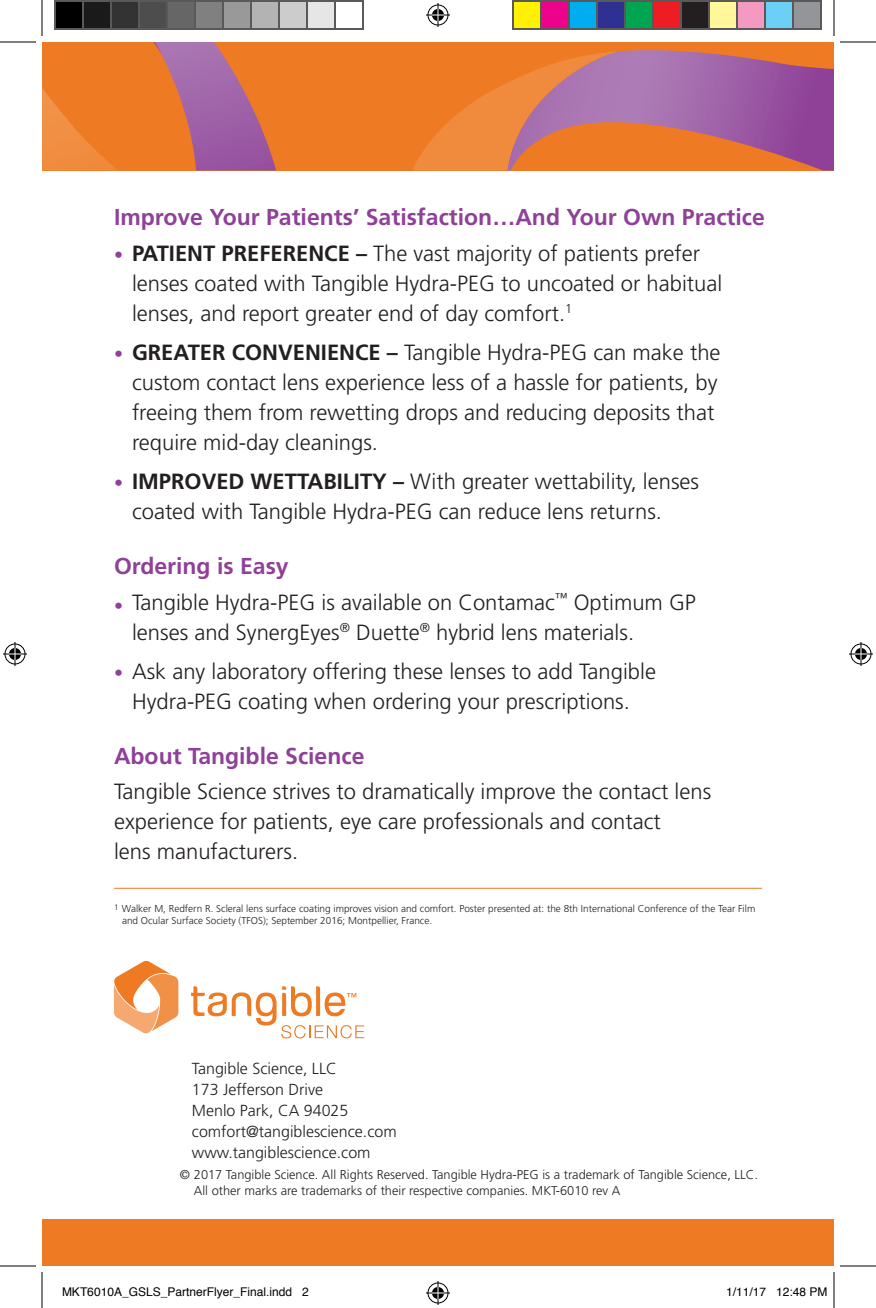
<style>
.page{position:relative;width:876px;height:1308px;background:#fff}
.page>*{position:absolute;margin:0;border:0;box-sizing:border-box;transform-origin:0 0}
.Subhead_purple{font:700 23px "Frutiger LT Std";color:#8f4198}
.body_black{font:300 22px/30px "Frutiger LT Std";color:#231f20}
.body{font:300 16px "Frutiger LT Std";color:#231f20}
.body-2{font:300 12.8px/15.4px "Frutiger LT Std";color:#231f20}
.t1{font:12px "Helvetica";color:#000}
.body-3{font:300 10px/12px "Frutiger LT Std";color:#231f20}
.s1{font-size:18px;color:#8f4198}
.s2{font-weight:700}
</style>
<div class="page">
<div style="left:42px;top:1220px;width:792px;height:46px;background:#ee7a23"></div>
<hr style="left:114px;top:888px;width:648px;height:1px;background:#ee7a23">
<div style="left:42px;top:42px;width:792px;height:129px;background:#ee7a23"></div>
<svg style="left:42px;top:88px;width:75px;height:83px"></svg>
<svg style="left:154px;top:42px;width:122px;height:129px"></svg>
<svg style="left:412px;top:50px;width:422px;height:121px"></svg>
<svg style="left:114px;top:961px;width:64px;height:73px"></svg>
<svg style="left:191px;top:986px;width:173px;height:52px"></svg>
<hr style="left:0;top:42px;width:36px;height:1px;background:#000">
<hr style="left:840px;top:42px;width:36px;height:1px;background:#000">
<hr style="left:0;top:1266px;width:36px;height:1px;background:#000">
<hr style="left:840px;top:1266px;width:36px;height:1px;background:#000">
<hr style="left:42px;top:0;width:1px;height:36px;background:#000">
<hr style="left:42px;top:1272px;width:1px;height:36px;background:#000">
<hr style="left:834px;top:0;width:1px;height:36px;background:#000">
<hr style="left:834px;top:1272px;width:1px;height:36px;background:#000">
<svg style="left:426px;top:3px;width:24px;height:24px"></svg>
<svg style="left:426px;top:1281px;width:24px;height:24px"></svg>
<svg style="left:3px;top:642px;width:24px;height:24px"></svg>
<svg style="left:849px;top:642px;width:24px;height:24px"></svg>
<div style="left:55px;top:1px;width:28px;height:28px;background:#000"></div>
<div style="left:54px;top:0;width:30px;height:30px;border:2px solid #595959"></div>
<div style="left:83px;top:1px;width:28px;height:28px;background:#1a1a1a"></div>
<div style="left:82px;top:0;width:30px;height:30px;border:2px solid #595959"></div>
<div style="left:111px;top:1px;width:28px;height:28px;background:#333"></div>
<div style="left:110px;top:0;width:30px;height:30px;border:2px solid #595959"></div>
<div style="left:139px;top:1px;width:28px;height:28px;background:#4d4d4d"></div>
<div style="left:138px;top:0;width:30px;height:30px;border:2px solid #595959"></div>
<div style="left:167px;top:1px;width:28px;height:28px;background:#666"></div>
<div style="left:166px;top:0;width:30px;height:30px;border:2px solid #595959"></div>
<div style="left:195px;top:1px;width:28px;height:28px;background:#808080"></div>
<div style="left:194px;top:0;width:30px;height:30px;border:2px solid #595959"></div>
<div style="left:223px;top:1px;width:28px;height:28px;background:#999"></div>
<div style="left:222px;top:0;width:30px;height:30px;border:2px solid #595959"></div>
<div style="left:251px;top:1px;width:28px;height:28px;background:#b3b3b3"></div>
<div style="left:250px;top:0;width:30px;height:30px;border:2px solid #595959"></div>
<div style="left:279px;top:1px;width:28px;height:28px;background:#ccc"></div>
<div style="left:278px;top:0;width:30px;height:30px;border:2px solid #595959"></div>
<div style="left:307px;top:1px;width:28px;height:28px;background:#e6e6e6"></div>
<div style="left:306px;top:0;width:30px;height:30px;border:2px solid #595959"></div>
<div style="left:334px;top:0;width:30px;height:30px;border:2px solid #595959"></div>
<div style="left:513px;top:1px;width:28px;height:28px;background:#fff101"></div>
<div style="left:512px;top:0;width:30px;height:30px;border:2px solid #595959"></div>
<div style="left:541px;top:1px;width:28px;height:28px;background:#ed028c"></div>
<div style="left:540px;top:0;width:30px;height:30px;border:2px solid #595959"></div>
<div style="left:569px;top:1px;width:28px;height:28px;background:#00aeef"></div>
<div style="left:568px;top:0;width:30px;height:30px;border:2px solid #595959"></div>
<div style="left:597px;top:1px;width:28px;height:28px;background:#2e3092"></div>
<div style="left:596px;top:0;width:30px;height:30px;border:2px solid #595959"></div>
<div style="left:625px;top:1px;width:28px;height:28px;background:#00a54f"></div>
<div style="left:624px;top:0;width:30px;height:30px;border:2px solid #595959"></div>
<div style="left:653px;top:1px;width:28px;height:28px;background:#ee1d23"></div>
<div style="left:652px;top:0;width:30px;height:30px;border:2px solid #595959"></div>
<div style="left:681px;top:1px;width:28px;height:28px;background:#231f20"></div>
<div style="left:680px;top:0;width:30px;height:30px;border:2px solid #595959"></div>
<div style="left:709px;top:1px;width:28px;height:28px;background:#fff79a"></div>
<div style="left:708px;top:0;width:30px;height:30px;border:2px solid #595959"></div>
<div style="left:737px;top:1px;width:28px;height:28px;background:#f499c2"></div>
<div style="left:736px;top:0;width:30px;height:30px;border:2px solid #595959"></div>
<div style="left:765px;top:1px;width:28px;height:28px;background:#6bcff6"></div>
<div style="left:764px;top:0;width:30px;height:30px;border:2px solid #595959"></div>
<div style="left:793px;top:1px;width:28px;height:28px;background:#939598"></div>
<div style="left:792px;top:0;width:30px;height:30px;border:2px solid #595959"></div>
<p class="Subhead_purple" style="left:114px;top:204px;width:652px">Improve Your Patients’ Satisfaction…And Your Own Practice</p>
<p class="body_black" style="left:132px;top:239px;width:592px;text-indent:-18px"><span class="s1">•</span> <span class="s2">PATIENT PREFERENCE –</span> The vast majority of patients prefer lenses coated with Tangible Hydra-PEG to uncoated or habitual lenses, and report greater end of day comfort.<sup>1</sup></p>
<p class="body_black" style="left:132px;top:338px;width:590px;text-indent:-18px"><span class="s1">•</span> <span class="s2">GREATER CONVENIENCE –</span> Tangible Hydra-PEG can make the custom contact lens experience less of a hassle for patients, by freeing them from rewetting drops and reducing deposits that require mid-day cleanings.</p>
<p class="body_black" style="left:132px;top:467px;width:569px;text-indent:-18px"><span class="s1">•</span> <span class="s2">IMPROVED WETTABILITY –</span> With greater wettability, lenses coated with Tangible Hydra-PEG can reduce lens returns.</p>
<p class="Subhead_purple" style="left:114px;top:552px;width:176px">Ordering is Easy</p>
<p class="body_black" style="left:132px;top:587px;width:565px;text-indent:-18px"><sub>•</sub> Tangible Hydra-PEG is available on Contamac<sup>™</sup> Optimum GP lenses and SynergEyes<sup>®</sup> Duette<sup>®</sup> hybrid lens materials.</p>
<p class="body_black" style="left:114px;top:656px;width:544px;text-align:center"><span class="s1">•</span> Ask any laboratory offering these lenses to add Tangible<br>Hydra-PEG coating when ordering your prescriptions.</p>
<p class="Subhead_purple" style="left:114px;top:742px;width:252px">About Tangible Science</p>
<p class="body_black" style="left:114px;top:777px;width:599px">Tangible Science strives to dramatically improve the contact lens experience for patients, eye care professionals and contact<br>lens manufacturers.</p>
<p class="body-3" style="left:122px;top:903px;width:635px;text-indent:-8px"><sup>1</sup> Walker M, Redfern R. Scleral lens surface coating improves vision and comfort. Poster presented at: the 8th International Conference of the Tear Film and Ocular Surface Society (TFOS); September 2016; Montpellier, France.</p>
<p class="body" style="left:192px;top:1059px;width:146px">Tangible Science, LLC</p>
<p class="body" style="left:192px;top:1080px;width:133px">173 Jefferson Drive</p>
<p class="body" style="left:192px;top:1101px;width:158px">Menlo Park, CA 94025</p>
<p class="body" style="left:192px;top:1122px;width:206px">comfort@tangiblescience.com</p>
<p class="body" style="left:192px;top:1143px;width:180px">www.tangiblescience.com</p>
<p class="body-2" style="left:194px;top:1167px;width:565px;text-indent:-14px">© 2017 Tangible Science. All Rights Reserved. Tangible Hydra-PEG is a trademark of Tangible Science, LLC.<br>All other marks are trademarks of their respective companies. MKT-6010 rev A</p>
<p class="t1" style="left:62px;top:1283px;width:248px">MKT6010A_GSLS_PartnerFlyer_Final.indd 2</p>
<p class="t1" style="left:726px;top:1283px;width:103px">1/11/17 12:48 PM</p>
</div>
